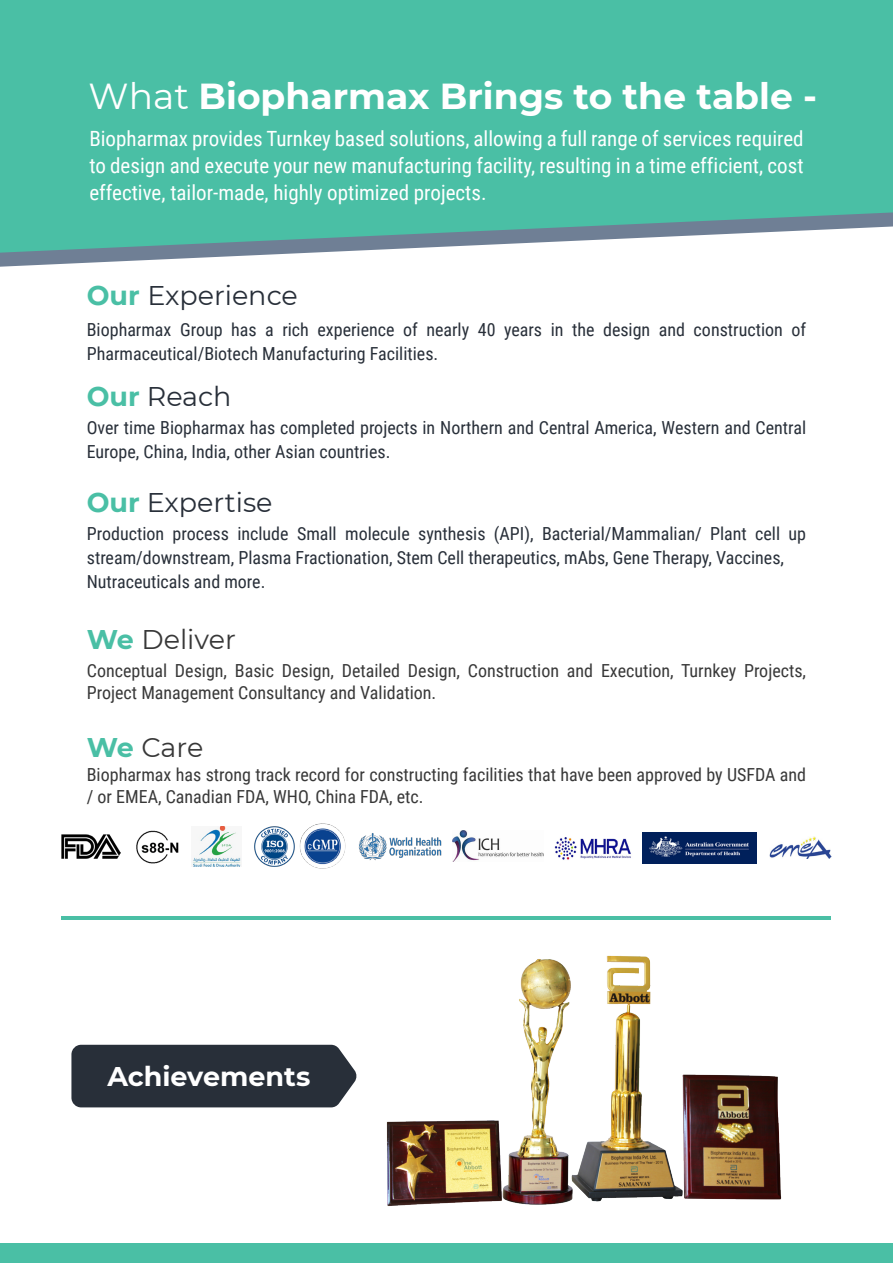
<style>
.page{position:relative;width:893px;height:1263px;background:#fff}
.page>*{position:absolute;margin:0;border:0;box-sizing:border-box;transform-origin:0 0}
.t1{font:700 36.15px "Montserrat";color:#fff}
.t2{font:27px "Montserrat";color:#282f39}
.t3{font:27px "Montserrat";color:#383838}
.t4{font:700 27px "Montserrat";color:#fff}
.t5{font:21px/27px "Roboto Condensed";color:#fff;text-align:justify}
.t6{font:18px/24px "Roboto Condensed";color:#282f39}
.t7{font:18px/22.5px "Roboto Condensed";color:#383838}
.s1{font-weight:400}
.s2{font-weight:700;color:#4abfa5}
</style>
<div class="page">
<div style="left:71px;top:1045px;width:286px;height:62px;background:#282f39"></div>
<svg style="left:0;top:253px;width:303px;height:14px"></svg>
<div style="left:0;top:1243px;width:893px;height:20px;background:#4abfa5"></div>
<hr style="left:62px;top:916px;width:769px;height:4px;background:#4abfa5">
<svg style="left:0;top:0;width:893px;height:253px;background:#51bea7"></svg>
<img style="left:554px;top:837px;width:77px;height:23px">
<img style="left:643px;top:832px;width:113px;height:31px">
<img style="left:770px;top:837px;width:61px;height:22px">
<img style="left:452px;top:831px;width:91px;height:31px">
<img style="left:62px;top:834px;width:58px;height:24px">
<img style="left:359px;top:833px;width:82px;height:27px">
<img style="left:192px;top:827px;width:50px;height:39px">
<img style="left:300px;top:823px;width:45px;height:46px">
<img style="left:136px;top:830px;width:43px;height:34px">
<img style="left:254px;top:826px;width:41px;height:41px">
<img style="left:386px;top:955px;width:396px;height:251px">
<h1 class="t1" style="left:89px;top:70px;width:730px"><span class="s1">What</span> Biopharmax Brings to the table -</h1>
<p class="t5" style="left:89px;top:124px;width:716px">Biopharmax provides Turnkey based solutions, allowing a full range of services required to design and execute your new manufacturing facility, resulting in a time efficient, cost effective, tailor-made, highly optimized projects.</p>
<h2 class="t2" style="left:87px;top:277px;width:213px"><span class="s2">Our</span> Experience</h2>
<p class="t6" style="left:87px;top:317px;width:721px">Biopharmax Group has a rich experience of nearly 40 years in the design and construction of<br>Pharmaceutical/Biotech Manufacturing Facilities.</p>
<h2 class="t2" style="left:87px;top:378px;width:146px"><span class="s2">Our</span> Reach</h2>
<p class="t6" style="left:87px;top:415px;width:721px">Over time Biopharmax has completed projects in Northern and Central America, Western and Central<br>Europe, China, India, other Asian countries.</p>
<h2 class="t2" style="left:87px;top:484px;width:187px"><span class="s2">Our</span> Expertise</h2>
<p class="t6" style="left:87px;top:521px;width:721px">Production process include Small molecule synthesis (API), Bacterial/Mammalian/ Plant cell up stream/downstream, Plasma Fractionation, Stem Cell therapeutics, mAbs, Gene Therapy, Vaccines,<br>Nutraceuticals and more.</p>
<h2 class="t3" style="left:87px;top:620px;width:151px"><span class="s2">We</span> Deliver</h2>
<p class="t7" style="left:87px;top:659px;width:721px">Conceptual Design, Basic Design, Detailed Design, Construction and Execution, Turnkey Projects,<br>Project Management Consultancy and Validation.</p>
<h2 class="t3" style="left:87px;top:729px;width:118px"><span class="s2">We</span> Care</h2>
<p class="t7" style="left:87px;top:763px;width:721px">Biopharmax has strong track record for constructing facilities that have been approved by USFDA and / or EMEA, Canadian FDA, WHO, China FDA, etc.</p>
<h2 class="t4" style="left:107px;top:1056px;width:204px">Achievements</h2>
</div>
